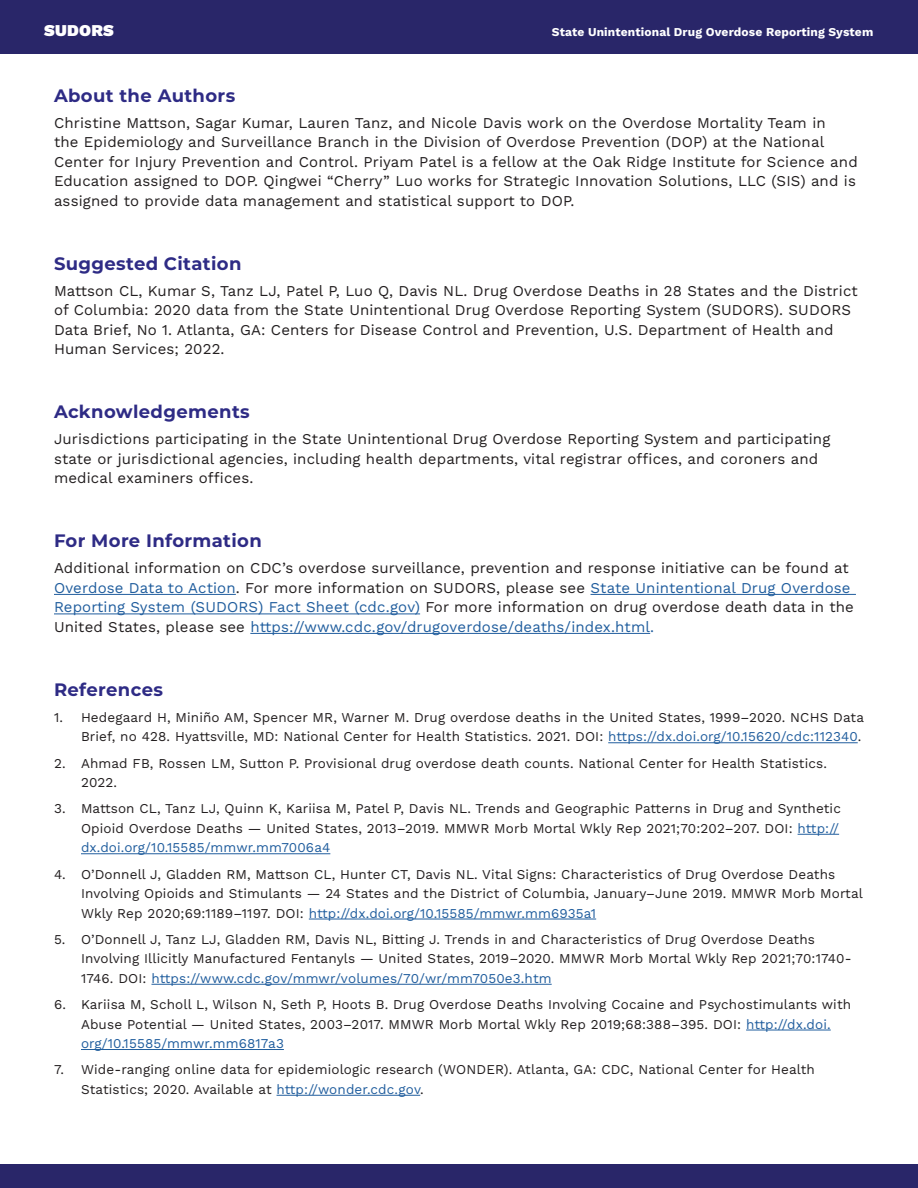
<style>
.page{position:relative;width:918px;height:1188px;background:#fff}
.page>*{position:absolute;margin:0;border:0;box-sizing:border-box;transform-origin:0 0}
.t1{font:700 18px "Montserrat";letter-spacing:.02em;color:#2e2b85}
.t2{font:16.5px "Work Sans";letter-spacing:.01em;color:#fff}
.t3{font:15px/19.5px "Work Sans";letter-spacing:.01em;color:#231f20}
.t4{font:13.5px/19.5px "Work Sans";letter-spacing:.01em;color:#231f20}
.t5{font:12px "Work Sans";letter-spacing:.01em;color:#fff}
.s1{color:#215e9e}
</style>
<div class="page">
<div style="left:0;top:0;width:918px;height:54px;background:#292669"></div>
<div style="left:0;top:1164px;width:918px;height:24px;background:#292669"></div>
<hr style="left:54px;top:594px;width:182px;height:1px;background:#215e9e">
<hr style="left:591px;top:594px;width:265px;height:1px;background:#215e9e">
<hr style="left:54px;top:614px;width:366px;height:1px;background:#215e9e">
<hr style="left:250px;top:633px;width:400px;height:1px;background:#215e9e">
<hr style="left:608px;top:742px;width:250px;height:1px;background:#215e9e">
<hr style="left:798px;top:834px;width:41px;height:1px;background:#215e9e">
<hr style="left:81px;top:853px;width:249px;height:1px;background:#215e9e">
<hr style="left:309px;top:919px;width:287px;height:1px;background:#215e9e">
<hr style="left:151px;top:984px;width:401px;height:1px;background:#215e9e">
<hr style="left:746px;top:1030px;width:85px;height:1px;background:#215e9e">
<hr style="left:81px;top:1049px;width:203px;height:1px;background:#215e9e">
<hr style="left:277px;top:1095px;width:143px;height:1px;background:#215e9e">
<p class="t2" style="left:44px;top:18px;width:71px">SUDORS</p>
<p class="t5" style="left:552px;top:22px;width:323px">State Unintentional Drug Overdose Reporting System</p>
<h2 class="t1" style="left:54px;top:82px;width:183px">About the Authors</h2>
<p class="t3" style="left:54px;top:112px;width:805px">Christine Mattson, Sagar Kumar, Lauren Tanz, and Nicole Davis work on the Overdose Mortality Team in<br>the Epidemiology and Surveillance Branch in the Division of Overdose Prevention (DOP) at the National Center for Injury Prevention and Control. Priyam Patel is a fellow at the Oak Ridge Institute for Science and Education assigned to DOP. Qingwei “Cherry” Luo works for Strategic Innovation Solutions, LLC (SIS) and is assigned to provide data management and statistical support to DOP.</p>
<h2 class="t1" style="left:54px;top:250px;width:189px">Suggested Citation</h2>
<p class="t3" style="left:54px;top:280px;width:805px">Mattson CL, Kumar S, Tanz LJ, Patel P, Luo Q, Davis NL. Drug Overdose Deaths in 28 States and the District of Columbia: 2020 data from the State Unintentional Drug Overdose Reporting System (SUDORS). SUDORS Data Brief, No 1. Atlanta, GA: Centers for Disease Control and Prevention, U.S. Department of Health and Human Services; 2022.</p>
<h2 class="t1" style="left:54px;top:399px;width:197px">Acknowledgements</h2>
<p class="t3" style="left:54px;top:429px;width:778px">Jurisdictions participating in the State Unintentional Drug Overdose Reporting System and participating state or jurisdictional agencies, including health departments, vital registrar offices, and coroners and medical examiners offices.</p>
<h2 class="t1" style="left:54px;top:528px;width:209px">For More Information</h2>
<p class="t3" style="left:54px;top:558px;width:801px">Additional information on CDC’s overdose surveillance, prevention and response initiative can be found at <span class="s1">Overdose Data to Action</span>. For more information on SUDORS, please see <span class="s1">State Unintentional Drug Overdose Reporting System (SUDORS) Fact Sheet (cdc.gov)</span> For more information on drug overdose death data in the United States, please see <span class="s1">https://www.cdc.gov/drugoverdose/deaths/index.html.</span></p>
<h2 class="t1" style="left:54px;top:676px;width:110px">References</h2>
<p class="t4" style="left:54px;top:707px;width:812px;text-align:right">1. Hedegaard H, Miniño AM, Spencer MR, Warner M. Drug overdose deaths in the United States, 1999–2020. NCHS Data<br>Brief, no 428. Hyattsville, MD: National Center for Health Statistics. 2021. DOI: <span class="s1">https://dx.doi.org/10.15620/cdc:112340</span>.</p>
<p class="t4" style="left:81px;top:753px;width:748px;text-indent:-27px">2. Ahmad FB, Rossen LM, Sutton P. Provisional drug overdose death counts. National Center for Health Statistics.<br>2022.</p>
<p class="t4" style="left:81px;top:799px;width:761px;text-indent:-27px">3. Mattson CL, Tanz LJ, Quinn K, Kariisa M, Patel P, Davis NL. Trends and Geographic Patterns in Drug and Synthetic<br>Opioid Overdose Deaths — United States, 2013–2019. MMWR Morb Mortal Wkly Rep 2021;70:202–207. DOI: <span class="s1">http:// dx.doi.org/10.15585/mmwr.mm7006a4</span></p>
<p class="t4" style="left:81px;top:864px;width:783px;text-indent:-27px">4. O’Donnell J, Gladden RM, Mattson CL, Hunter CT, Davis NL. Vital Signs: Characteristics of Drug Overdose Deaths<br>Involving Opioids and Stimulants — 24 States and the District of Columbia, January–June 2019. MMWR Morb Mortal<br>Wkly Rep 2020;69:1189–1197. DOI: <span class="s1">http://dx.doi.org/10.15585/mmwr.mm6935a1</span></p>
<p class="t4" style="left:81px;top:929px;width:772px;text-indent:-27px">5. O’Donnell J, Tanz LJ, Gladden RM, Davis NL, Bitting J. Trends in and Characteristics of Drug Overdose Deaths<br>Involving Illicitly Manufactured Fentanyls — United States, 2019–2020. MMWR Morb Mortal Wkly Rep 2021;70:1740-<br>1746. DOI: <span class="s1">https://www.cdc.gov/mmwr/volumes/70/wr/mm7050e3.htm</span></p>
<p class="t4" style="left:81px;top:994px;width:772px;text-indent:-27px">6. Kariisa M, Scholl L, Wilson N, Seth P, Hoots B. Drug Overdose Deaths Involving Cocaine and Psychostimulants with<br>Abuse Potential — United States, 2003–2017. MMWR Morb Mortal Wkly Rep 2019;68:388–395. DOI: <span class="s1">http://dx.doi. org/10.15585/mmwr.mm6817a3</span></p>
<p class="t4" style="left:81px;top:1060px;width:735px;text-indent:-27px">7. Wide-ranging online data for epidemiologic research (WONDER). Atlanta, GA: CDC, National Center for Health<br>Statistics; 2020. Available at <span class="s1">http://wonder.cdc.gov</span>.</p>
</div>
